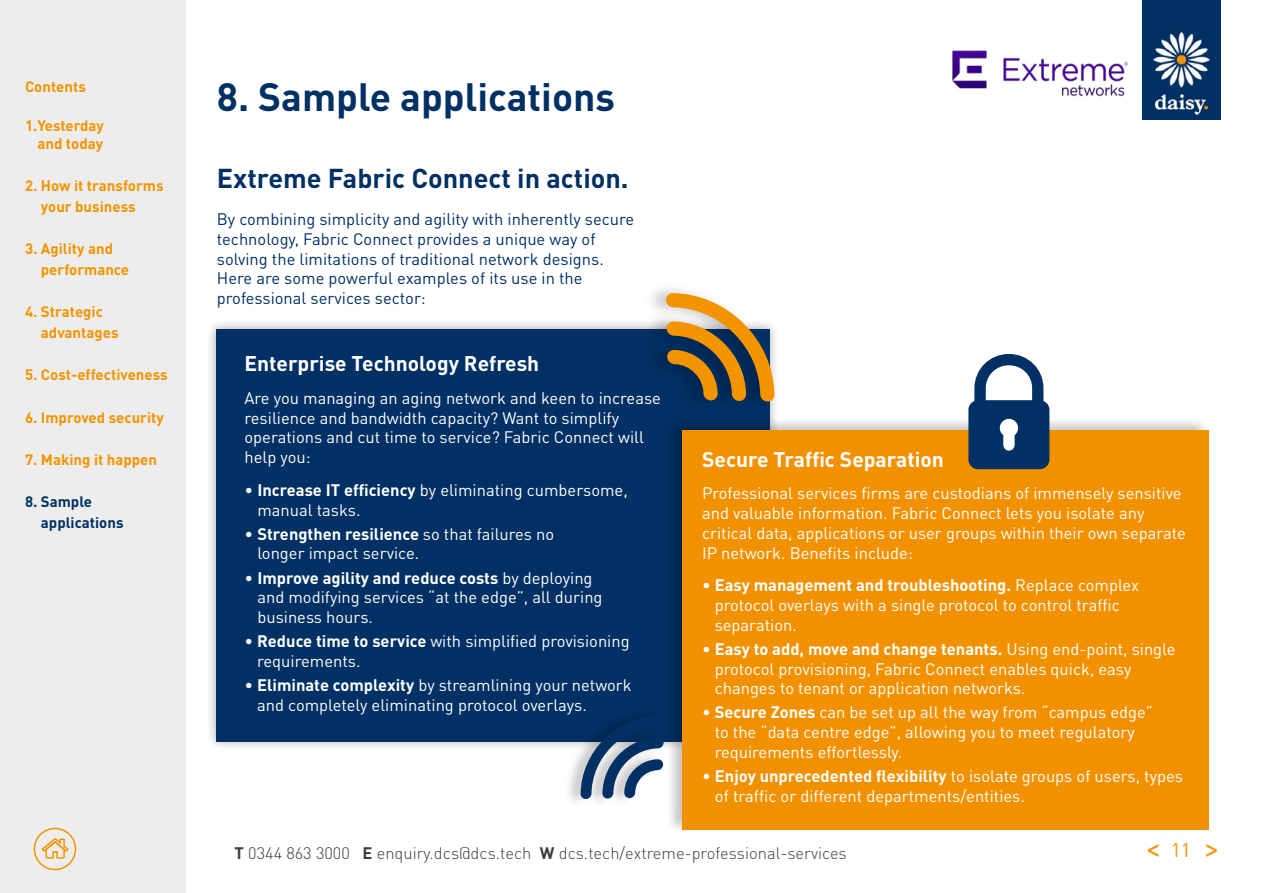
<style>
.page{position:relative;width:1263px;height:893px;background:#fff}
.page>*{position:absolute;margin:0;border:0;box-sizing:border-box;transform-origin:0 0}
.t1{font:700 39px "DIN Pro";color:#003064}
.t2{font:31.5px "DIN Pro";color:#f29400}
.t3{font:700 27px "DIN Pro";color:#003064}
.t4{font:700 21px "DIN Pro";color:#fff}
.t5{font:16.5px/19.8px "DIN Pro";color:#fff}
.t6{font:16.5px/19.8px "DIN Pro";color:#003064}
.t7{font:300 16.5px "DIN Pro";color:#3c3c3b}
.t8{font:700 15px/21px "DIN Pro";color:#f29400}
.t9{font:700 15px/21px "DIN Pro";color:#003064}
.s1{font-weight:700}
.s2{font-size:19.5px}
</style>
<div class="page">
<div style="left:0;top:0;width:185px;height:893px;background:#ededed"></div>
<div style="left:206px;top:319px;width:574px;height:433px;background:#000;opacity:.33"></div>
<div style="left:216px;top:329px;width:554px;height:412px;background:#003064"></div>
<div style="left:665px;top:416px;width:545px;height:418px;background:#000;opacity:.23"></div>
<div style="left:682px;top:430px;width:526px;height:399px;background:#f29100"></div>
<div style="left:563px;top:706px;width:102px;height:102px;background:#000;opacity:.23"></div>
<svg style="left:580px;top:715px;width:84px;height:84px"></svg>
<div style="left:643px;top:281px;width:132px;height:132px;background:#000;opacity:.23"></div>
<svg style="left:666px;top:293px;width:108px;height:109px"></svg>
<div style="left:34px;top:828px;width:42px;height:42px;border:2px solid #f29400;border-radius:50%"></div>
<svg style="left:41px;top:838px;width:28px;height:21px"></svg>
<div style="left:974px;top:354px;width:69px;height:81px;background:#003064;border-radius:34px"></div>
<div style="left:986px;top:365px;width:46px;height:59px;background:#fff;border-radius:23px"></div>
<div style="left:968px;top:400px;width:81px;height:69px;background:#003064;border-radius:10px"></div>
<svg style="left:1000px;top:419px;width:18px;height:32px"></svg>
<img style="left:1143px;top:0;width:77px;height:119px">
<img style="left:952px;top:50px;width:177px;height:47px">
<p class="t8" style="left:25px;top:76px;width:62px">Contents</p>
<p class="t8" style="left:25px;top:116px;width:81px;line-height:18px;text-align:right">1.Yesterday and today</p>
<p class="t8" style="left:41px;top:175px;width:124px;text-indent:-16px">2. How it transforms your business</p>
<p class="t8" style="left:41px;top:238px;width:90px;text-indent:-16px">3. Agility and performance</p>
<p class="t8" style="left:41px;top:301px;width:79px;text-indent:-16px">4. Strategic advantages</p>
<p class="t8" style="left:25px;top:364px;width:144px">5. Cost-effectiveness</p>
<p class="t8" style="left:25px;top:406px;width:140px">6. Improved security</p>
<p class="t8" style="left:25px;top:448px;width:134px">7. Making it happen</p>
<p class="t9" style="left:41px;top:490px;width:84px;text-indent:-16px">8. Sample applications</p>
<h1 class="t1" style="left:217px;top:70px;width:400px">8. Sample applications</h1>
<h3 class="t3" style="left:217px;top:160px;width:413px">Extreme Fabric Connect in action.</h3>
<p class="t6" style="left:217px;top:208px;width:419px">By combining simplicity and agility with inherently secure technology, Fabric Connect provides a unique way of solving the limitations of traditional network designs.<br>Here are some powerful examples of its use in the professional services sector:</p>
<p class="t4" style="left:244px;top:349px;width:296px">Enterprise Technology Refresh</p>
<p class="t5" style="left:244px;top:387px;width:418px">Are you managing an aging network and keen to increase resilience and bandwidth capacity? Want to simplify operations and cut time to service? Fabric Connect will help you:</p>
<p class="t5" style="left:257px;top:479px;width:372px;text-indent:-13px">• <span class="s1">Increase IT efficiency</span> by eliminating cumbersome, manual tasks.</p>
<p class="t5" style="left:257px;top:523px;width:298px;text-indent:-13px">• <span class="s1">Strengthen resilience</span> so that failures no longer impact service.</p>
<p class="t5" style="left:257px;top:567px;width:347px;text-indent:-13px">• <span class="s1">Improve agility and reduce costs</span> by deploying and modifying services “at the edge”, all during business hours.</p>
<p class="t5" style="left:257px;top:631px;width:374px;text-indent:-13px">• <span class="s1">Reduce time to service</span> with simplified provisioning requirements.</p>
<p class="t5" style="left:257px;top:674px;width:376px;text-indent:-13px">• <span class="s1">Eliminate complexity</span> by streamlining your network and completely eliminating protocol overlays.</p>
<p class="t4" style="left:702px;top:445px;width:243px">Secure Traffic Separation</p>
<p class="t5" style="left:702px;top:483px;width:485px">Professional services firms are custodians of immensely sensitive and valuable information. Fabric Connect lets you isolate any critical data, applications or user groups within their own separate IP network. Benefits include:</p>
<p class="t5" style="left:715px;top:575px;width:426px;text-indent:-13px">• <span class="s1">Easy management and troubleshooting.</span> Replace complex protocol overlays with a single protocol to control traffic separation.</p>
<p class="t5" style="left:715px;top:638px;width:462px;text-indent:-13px">• <span class="s1">Easy to add, move and change tenants.</span> Using end-point, single protocol provisioning, Fabric Connect enables quick, easy changes to tenant or application networks.</p>
<p class="t5" style="left:715px;top:702px;width:440px;text-indent:-13px">• <span class="s1">Secure Zones</span> can be set up all the way from “campus edge” to the “data centre edge”, allowing you to meet regulatory requirements effortlessly.</p>
<p class="t5" style="left:715px;top:765px;width:470px;text-indent:-13px">• <span class="s1">Enjoy unprecedented flexibility</span> to isolate groups of users, types of traffic or different departments/entities.</p>
<p class="t7" style="left:235px;top:842px;width:614px"><span class="s1">T</span> 0344 863 3000 <span class="s1">E</span> enquiry.dcs@dcs.tech <span class="s1">W</span> dcs.tech/extreme-professional-services</p>
<h2 class="t2" style="left:1145px;top:826px;width:76px">&lt; <span class="s2">11</span> &gt;</h2>
</div>
